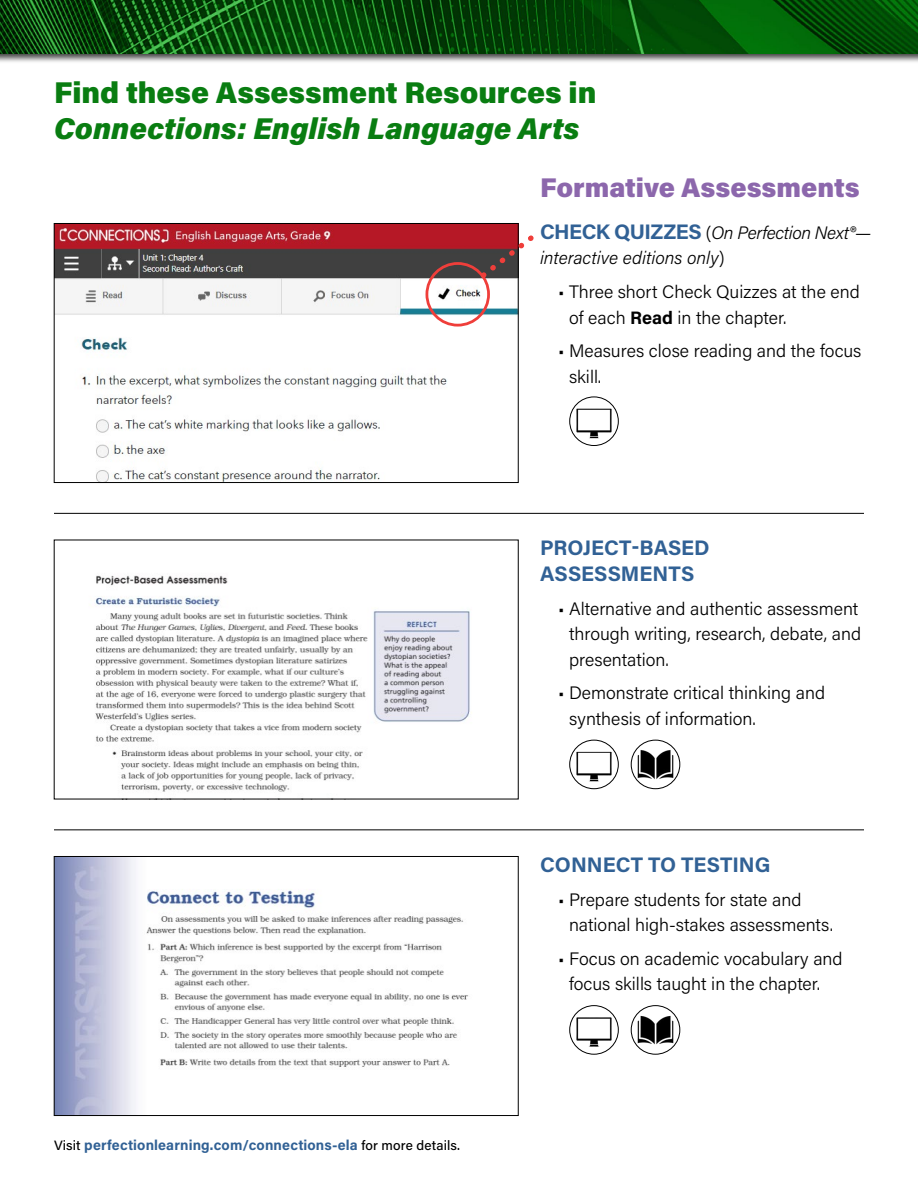
<style>
.page{position:relative;width:918px;height:1188px;background:#fff}
.page>*{position:absolute;margin:0;border:0;box-sizing:border-box;transform-origin:0 0}
.t1{font:italic 900 30px "Acumin Pro";color:#097d11}
.t2{font:900 30px "Acumin Pro";color:#097d11}
.t3{font:900 27px "Acumin Pro";color:#8c67ac}
.t4{font:700 21px/25.5px "Acumin Pro";color:#316195}
.t5{font:300 18px/25.5px "Acumin Pro";color:#000}
.t6{font:italic 300 18px/25.5px "Acumin Pro";color:#000}
.t7{font:700 14.25px "Acumin Pro";letter-spacing:.01em;color:#316195}
.s1{font-weight:700;font-style:normal;font-size:21px;color:#316195}
.s2{font-style:normal}
.s3{font-weight:700}
.s4{font-weight:500;font-size:13.5px;color:#000}
</style>
<div class="page">
<div style="left:0;top:0;width:918px;height:64px;background:#000;opacity:.75"></div>
<img style="left:0;top:0;width:918px;height:54px">
<img style="left:56px;top:225px;width:460px;height:256px">
<div style="left:54px;top:223px;width:464px;height:260px;border:1px solid #000"></div>
<img style="left:95px;top:575px;width:377px;height:217px">
<img style="left:56px;top:858px;width:412px;height:256px">
<div style="left:54px;top:856px;width:464px;height:260px;border:1px solid #000"></div>
<hr style="left:54px;top:513px;width:810px;height:1px;background:#000">
<hr style="left:54px;top:829px;width:810px;height:1px;background:#000">
<div style="left:426px;top:262px;width:64px;height:65px;border:3px solid #ef3e3a;border-radius:50%"></div>
<svg style="left:476px;top:233px;width:58px;height:50px"></svg>
<img style="left:573px;top:409px;width:42px;height:29px">
<div style="left:569px;top:397px;width:50px;height:49px;border:1px solid #000;border-radius:50%"></div>
<img style="left:573px;top:752px;width:42px;height:29px">
<div style="left:569px;top:740px;width:50px;height:49px;border:1px solid #000;border-radius:50%"></div>
<img style="left:638px;top:747px;width:35px;height:35px">
<div style="left:631px;top:740px;width:49px;height:49px;border:1px solid #000;border-radius:50%"></div>
<img style="left:573px;top:1017px;width:42px;height:30px">
<div style="left:569px;top:1005px;width:50px;height:50px;border:1px solid #000;border-radius:50%"></div>
<img style="left:638px;top:1012px;width:35px;height:36px">
<div style="left:631px;top:1005px;width:49px;height:50px;border:1px solid #000;border-radius:50%"></div>
<h1 class="t2" style="left:54px;top:71px;width:544px">Find these Assessment Resources in</h1>
<h1 class="t1" style="left:54px;top:107px;width:527px">Connections: English Language Arts</h1>
<h2 class="t3" style="left:540px;top:168px;width:321px">Formative Assessments</h2>
<p class="t6" style="left:540px;top:219px;width:333px"><span class="s1">CHECK QUIZZES</span> <span class="s2">(</span>On Perfection Next®— interactive editions only<span class="s2">)</span></p>
<p class="t5" style="left:569px;top:278px;width:292px;text-indent:-11px">• Three short Check Quizzes at the end of each <span class="s3">Read</span> in the chapter.</p>
<p class="t5" style="left:569px;top:337px;width:294px;text-indent:-11px">• Measures close reading and the focus skill.</p>
<p class="t4" style="left:540px;top:534px;width:171px">PROJECT-BASED<br>ASSESSMENTS</p>
<p class="t5" style="left:569px;top:595px;width:294px;text-indent:-11px">• Alternative and authentic assessment through writing, research, debate, and presentation.</p>
<p class="t5" style="left:569px;top:679px;width:258px;text-indent:-11px">• Demonstrate critical thinking and synthesis of information.</p>
<p class="t7" style="left:54px;top:1135px;width:408px"><span class="s4">Visit</span> perfectionlearning.com/connections-ela <span class="s4">for more details.</span></p>
<p class="t4" style="left:540px;top:851px;width:232px">CONNECT TO TESTING</p>
<p class="t5" style="left:569px;top:886px;width:266px;text-indent:-11px">• Prepare students for state and national high-stakes assessments.</p>
<p class="t5" style="left:569px;top:945px;width:275px;text-indent:-11px">• Focus on academic vocabulary and focus skills taught in the chapter.</p>
</div>
